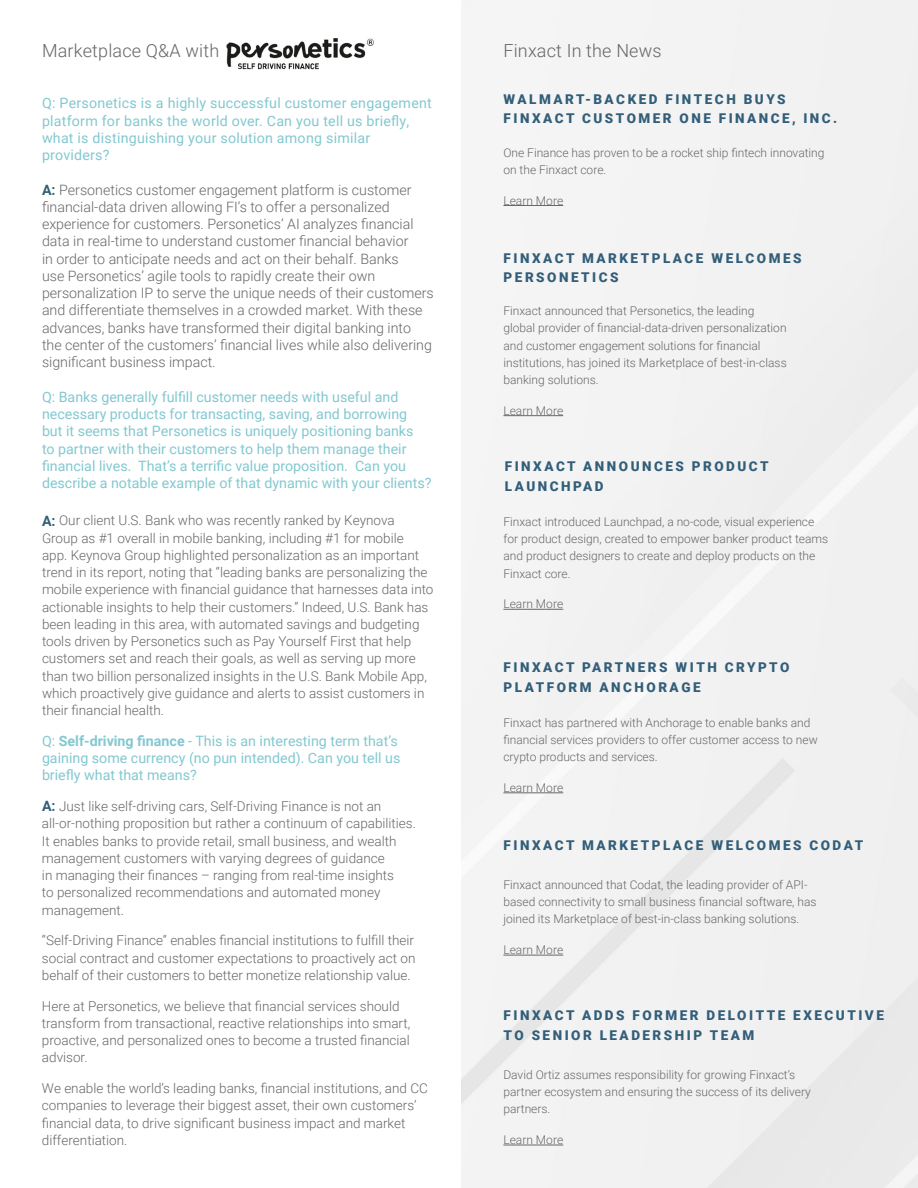
<style>
.page{position:relative;width:918px;height:1188px;background:#fff}
.page>*{position:absolute;margin:0;border:0;box-sizing:border-box;transform-origin:0 0}
.t1{font:300 18px "Roboto";letter-spacing:.01em;color:#656565}
.t2{font:14.25px/17.2px "Roboto";color:#83c8d0}
.t3{font:300 14.25px/17.2px "Roboto";color:#666767}
.t4{font:300 13.5px/17.2px "Roboto";color:#666767}
.t5{font:900 13.5px/19.5px "Roboto";letter-spacing:.185em;color:#325e79}
.t6{font:300 12px/17.2px "Roboto";color:#666767}
.s1{font-weight:700;color:#325e79}
.s2{font-weight:700;font-size:14.25px;color:#325e79}
.s3{font-weight:700}
</style>
<div class="page">
<hr style="left:503px;top:205px;width:60px;height:1px;background:#666767">
<hr style="left:503px;top:793px;width:60px;height:1px;background:#666767">
<hr style="left:503px;top:1145px;width:60px;height:1px;background:#666767">
<hr style="left:503px;top:415px;width:60px;height:1px;background:#666767">
<hr style="left:503px;top:609px;width:60px;height:1px;background:#666767">
<hr style="left:503px;top:955px;width:60px;height:1px;background:#666767">
<img style="left:226px;top:38px;width:148px;height:32px">
<h1 class="t1" style="left:42px;top:38px;width:179px">Marketplace Q&amp;A with</h1>
<h1 class="t1" style="left:503px;top:38px;width:160px">Finxact In the News</h1>
<p class="t5" style="left:504px;top:89px;width:335px">WALMART-BACKED FINTECH BUYS<br>FINXACT CUSTOMER ONE FINANCE, INC.</p>
<p class="t6" style="left:503px;top:143px;width:323px">One Finance has proven to be a rocket ship fintech innovating on the Finxact core.</p>
<p class="t6" style="left:503px;top:191px;width:61px">Learn More</p>
<p class="t2" style="left:42px;top:94px;width:391px">Q: Personetics is a highly successful customer engagement platform for banks the world over. Can you tell us briefly, what is distinguishing your solution among similar providers?</p>
<p class="t3" style="left:42px;top:180px;width:393px"><span class="s1">A:</span> Personetics customer engagement platform is customer financial-data driven allowing FI’s to offer a personalized experience for customers. Personetics’ AI analyzes financial data in real-time to understand customer financial behavior<br>in order to anticipate needs and act on their behalf. Banks<br>use Personetics’ agile tools to rapidly create their own personalization IP to serve the unique needs of their customers and differentiate themselves in a crowded market. With these advances, banks have transformed their digital banking into the center of the customers’ financial lives while also delivering significant business impact.</p>
<p class="t2" style="left:42px;top:388px;width:391px">Q: Banks generally fulfill customer needs with useful and necessary products for transacting, saving, and borrowing<br>but it seems that Personetics is uniquely positioning banks<br>to partner with their customers to help them manage their financial lives. That’s a terrific value proposition. Can you describe a notable example of that dynamic with your clients?</p>
<p class="t4" style="left:42px;top:511px;width:393px"><span class="s2">A:</span> Our client U.S. Bank who was recently ranked by Keynova Group as #1 overall in mobile banking, including #1 for mobile<br>app. Keynova Group highlighted personalization as an important trend in its report, noting that “leading banks are personalizing the mobile experience with financial guidance that harnesses data into actionable insights to help their customers.” Indeed, U.S. Bank has been leading in this area, with automated savings and budgeting tools driven by Personetics such as Pay Yourself First that help customers set and reach their goals, as well as serving up more than two billion personalized insights in the U.S. Bank Mobile App, which proactively give guidance and alerts to assist customers in their financial health.</p>
<p class="t2" style="left:42px;top:732px;width:360px">Q: <span class="s3">Self-driving finance</span> - This is an interesting term that’s gaining some currency (no pun intended). Can you tell us briefly what that means?</p>
<p class="t4" style="left:42px;top:797px;width:376px"><span class="s2">A:</span> Just like self-driving cars, Self-Driving Finance is not an all-or-nothing proposition but rather a continuum of capabilities.<br>It enables banks to provide retail, small business, and wealth management customers with varying degrees of guidance<br>in managing their finances – ranging from real-time insights<br>to personalized recommendations and automated money management.</p>
<p class="t4" style="left:42px;top:932px;width:375px;text-align:justify">“Self-Driving Finance” enables financial institutions to fulfill their social contract and customer expectations to proactively act on behalf of their customers to better monetize relationship value.</p>
<p class="t4" style="left:42px;top:997px;width:370px">Here at Personetics, we believe that financial services should transform from transactional, reactive relationships into smart, proactive, and personalized ones to become a trusted financial advisor.</p>
<p class="t4" style="left:42px;top:1079px;width:387px">We enable the world’s leading banks, financial institutions, and CC companies to leverage their biggest asset, their own customers’ financial data, to drive significant business impact and market differentiation.</p>
<p class="t5" style="left:504px;top:248px;width:299px">FINXACT MARKETPLACE WELCOMES<br>PERSONETICS</p>
<p class="t6" style="left:503px;top:302px;width:285px">Finxact announced that Personetics, the leading global provider of financial-data-driven personalization and customer engagement solutions for financial institutions, has joined its Marketplace of best-in-class banking solutions.</p>
<p class="t6" style="left:503px;top:401px;width:61px">Learn More</p>
<p class="t5" style="left:505px;top:456px;width:265px">FINXACT ANNOUNCES PRODUCT<br>LAUNCHPAD</p>
<p class="t6" style="left:503px;top:513px;width:326px">Finxact introduced Launchpad, a no-code, visual experience for product design, created to empower banker product teams and product designers to create and deploy products on the Finxact core.</p>
<p class="t6" style="left:503px;top:595px;width:61px">Learn More</p>
<p class="t5" style="left:504px;top:657px;width:287px">FINXACT PARTNERS WITH CRYPTO<br>PLATFORM ANCHORAGE</p>
<p class="t6" style="left:503px;top:713px;width:316px">Finxact has partnered with Anchorage to enable banks and financial services providers to offer customer access to new crypto products and services.</p>
<p class="t6" style="left:503px;top:779px;width:61px">Learn More</p>
<p class="t5" style="left:504px;top:835px;width:361px">FINXACT MARKETPLACE WELCOMES CODAT</p>
<p class="t6" style="left:503px;top:876px;width:315px">Finxact announced that Codat, the leading provider of API&shy;based connectivity to small business financial software, has joined its Marketplace of best-in-class banking solutions.</p>
<p class="t6" style="left:503px;top:941px;width:61px">Learn More</p>
<p class="t5" style="left:504px;top:1005px;width:382px">FINXACT ADDS FORMER DELOITTE EXECUTIVE<br>TO SENIOR LEADERSHIP TEAM</p>
<p class="t6" style="left:503px;top:1066px;width:309px">David Ortiz assumes responsibility for growing Finxact’s partner ecosystem and ensuring the success of its delivery partners.</p>
<p class="t6" style="left:503px;top:1131px;width:61px">Learn More</p>
</div>
